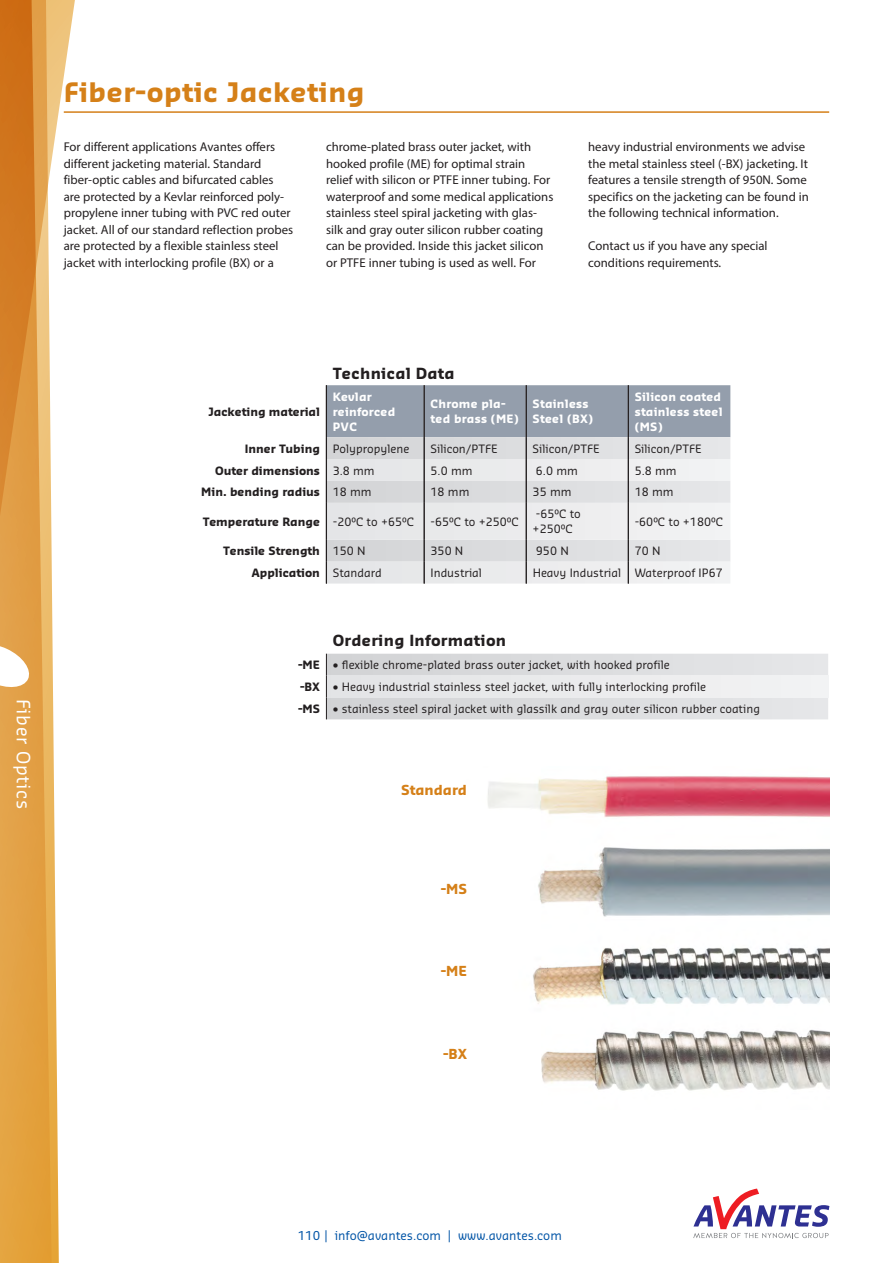
<style>
.page{position:relative;width:893px;height:1263px;background:#fff}
.page>*{position:absolute;margin:0;border:0;box-sizing:border-box;transform-origin:0 0}
.Product_kop_FIBER_OP{font:700 26.25px "Sansa Std";letter-spacing:.02em;color:#d58018}
.t1{font:18px "Sansa";letter-spacing:.04em;color:#fff}
.Tabel_bovenkop{font:700 15px "Sansa Std";letter-spacing:.02em;color:#231f20}
.Tussenkopje_SPECTOME{font:700 13.5px "Sansa Std";color:#d58018}
.Plat{font:12.75px/16.5px "Myriad Pro";color:#231f20}
.t2{font:12px "Sansa";color:#0154a6}
.Tabel_brood{font:11.25px/15px "Sansa Std";color:#231f20}
.Tabel_linker_kolom{font:700 11.25px "Sansa Std";color:#231f20}
.tabel_kop{font:700 11.25px/15px "Sansa Std";letter-spacing:.02em;color:#fff}
</style>
<div class="page">
<svg style="left:693px;top:1188px;width:136px;height:50px"></svg>
<svg style="left:326px;top:654px;width:502px;height:65px;background:#e0e0e2"></svg>
<hr style="left:64px;top:111px;width:765px;height:2px;background:#d58018">
<svg style="left:325px;top:385px;width:405px;height:198px;background:#cdd0d5"></svg>
<hr style="left:326px;top:385px;width:1px;height:52px;background:#231f20">
<hr style="left:424px;top:385px;width:1px;height:52px;background:#231f20">
<hr style="left:526px;top:385px;width:1px;height:52px;background:#231f20">
<hr style="left:628px;top:385px;width:1px;height:52px;background:#231f20">
<img style="left:487px;top:776px;width:342px;height:315px">
<svg style="left:0;top:0;width:96px;height:1263px"></svg>
<svg style="left:0;top:641px;width:32px;height:49px"></svg>
<p class="Product_kop_FIBER_OP" style="left:64px;top:74px;width:302px">Fiber-optic Jacketing</p>
<p class="Plat" style="left:64px;top:138px;width:231px">For different applications Avantes offers different jacketing material. Standard fiber-optic cables and bifurcated cables are protected by a Kevlar reinforced poly&shy;propylene inner tubing with PVC red outer jacket. All of our standard reflection probes are protected by a flexible stainless steel jacket with interlocking profile (BX) or a</p>
<p class="Plat" style="left:326px;top:138px;width:229px">chrome-plated brass outer jacket, with hooked profile (ME) for optimal strain relief with silicon or PTFE inner tubing. For waterproof and some medical applications stainless steel spiral jacketing with glas&shy;silk and gray outer silicon rubber coating can be provided. Inside this jacket silicon or PTFE inner tubing is used as well. For</p>
<p class="Plat" style="left:588px;top:138px;width:222px">heavy industrial environments we advise the metal stainless steel (-BX) jacketing. It features a tensile strength of 950N. Some specifics on the jacketing can be found in the following technical information.</p>
<p class="Plat" style="left:588px;top:237px;width:181px">Contact us if you have any special</p>
<p class="Plat" style="left:588px;top:254px;width:135px">conditions requirements.</p>
<h2 class="t1" style="left:35px;top:699px;width:112px;rotate:90deg">Fiber Optics</h2>
<p class="Tabel_linker_kolom" style="left:208px;top:404px;width:113px">Jacketing material</p>
<p class="Tabel_bovenkop" style="left:333px;top:363px;width:123px">Technical Data</p>
<p class="tabel_kop" style="left:333px;top:388px;width:41px">Kevlar</p>
<p class="tabel_kop" style="left:333px;top:403px;width:64px">reinforced<br>PVC</p>
<p class="tabel_kop" style="left:431px;top:396px;width:90px">Chrome pla&shy;ted brass (ME)</p>
<p class="tabel_kop" style="left:533px;top:396px;width:62px">Stainless<br>Steel (BX)</p>
<p class="tabel_kop" style="left:635px;top:388px;width:88px">Silicon coated</p>
<p class="tabel_kop" style="left:635px;top:403px;width:89px">stainless steel (MS)</p>
<p class="Tabel_linker_kolom" style="left:245px;top:441px;width:77px">Inner Tubing</p>
<p class="Tabel_brood" style="left:333px;top:440px;width:78px">Polypropylene</p>
<p class="Tabel_brood" style="left:431px;top:440px;width:69px">Silicon/PTFE</p>
<p class="Tabel_brood" style="left:533px;top:440px;width:69px">Silicon/PTFE</p>
<p class="Tabel_brood" style="left:635px;top:440px;width:69px">Silicon/PTFE</p>
<p class="Tabel_linker_kolom" style="left:215px;top:463px;width:106px">Outer dimensions</p>
<p class="Tabel_brood" style="left:333px;top:462px;width:43px">3.8 mm</p>
<p class="Tabel_brood" style="left:431px;top:462px;width:43px">5.0 mm</p>
<p class="Tabel_brood" style="left:536px;top:462px;width:43px">6.0 mm</p>
<p class="Tabel_brood" style="left:635px;top:462px;width:43px">5.8 mm</p>
<p class="Tabel_linker_kolom" style="left:201px;top:485px;width:120px">Min. bending radius</p>
<p class="Tabel_brood" style="left:333px;top:484px;width:40px">18 mm</p>
<p class="Tabel_brood" style="left:431px;top:484px;width:40px">18 mm</p>
<p class="Tabel_brood" style="left:533px;top:484px;width:40px">35 mm</p>
<p class="Tabel_brood" style="left:635px;top:484px;width:40px">18 mm</p>
<p class="Tabel_linker_kolom" style="left:203px;top:514px;width:119px">Temperature Range</p>
<p class="Tabel_brood" style="left:333px;top:514px;width:83px">-20°C to +65°C</p>
<p class="Tabel_brood" style="left:431px;top:514px;width:90px">-65°C to +250°C</p>
<p class="Tabel_brood" style="left:533px;top:506px;width:50px">-65°C to +250°C</p>
<p class="Tabel_brood" style="left:635px;top:514px;width:90px">-60°C to +180°C</p>
<p class="Tabel_linker_kolom" style="left:223px;top:544px;width:98px">Tensile Strength</p>
<p class="Tabel_brood" style="left:333px;top:543px;width:34px">150 N</p>
<p class="Tabel_brood" style="left:431px;top:543px;width:34px">350 N</p>
<p class="Tabel_brood" style="left:536px;top:543px;width:34px">950 N</p>
<p class="Tabel_brood" style="left:635px;top:543px;width:27px">70 N</p>
<p class="Tabel_linker_kolom" style="left:251px;top:566px;width:70px">Application</p>
<p class="Tabel_brood" style="left:333px;top:565px;width:51px">Standard</p>
<p class="Tabel_brood" style="left:431px;top:565px;width:53px">Industrial</p>
<p class="Tabel_brood" style="left:533px;top:565px;width:90px">Heavy Industrial</p>
<p class="Tabel_brood" style="left:635px;top:565px;width:89px">Waterproof IP67</p>
<p class="Tabel_bovenkop" style="left:333px;top:631px;width:175px">Ordering Information</p>
<p class="Tabel_linker_kolom" style="left:298px;top:658px;width:23px">-ME</p>
<p class="Tabel_brood" style="left:333px;top:657px;width:338px">• flexible chrome-plated brass outer jacket, with hooked profile</p>
<p class="Tabel_linker_kolom" style="left:300px;top:679px;width:22px">-BX</p>
<p class="Tabel_brood" style="left:333px;top:679px;width:375px">• Heavy industrial stainless steel jacket, with fully interlocking profile</p>
<p class="Tabel_linker_kolom" style="left:298px;top:701px;width:23px">-MS</p>
<p class="Tabel_brood" style="left:333px;top:701px;width:429px">• stainless steel spiral jacket with glassilk and gray outer silicon rubber coating</p>
<p class="Tussenkopje_SPECTOME" style="left:401px;top:781px;width:67px">Standard</p>
<p class="Tussenkopje_SPECTOME" style="left:441px;top:880px;width:28px">-MS</p>
<p class="Tussenkopje_SPECTOME" style="left:441px;top:962px;width:28px">-ME</p>
<p class="Tussenkopje_SPECTOME" style="left:443px;top:1045px;width:26px">-BX</p>
<p class="t2" style="left:298px;top:1227px;width:266px">110 | info@avantes.com | www.avantes.com</p>
</div>
